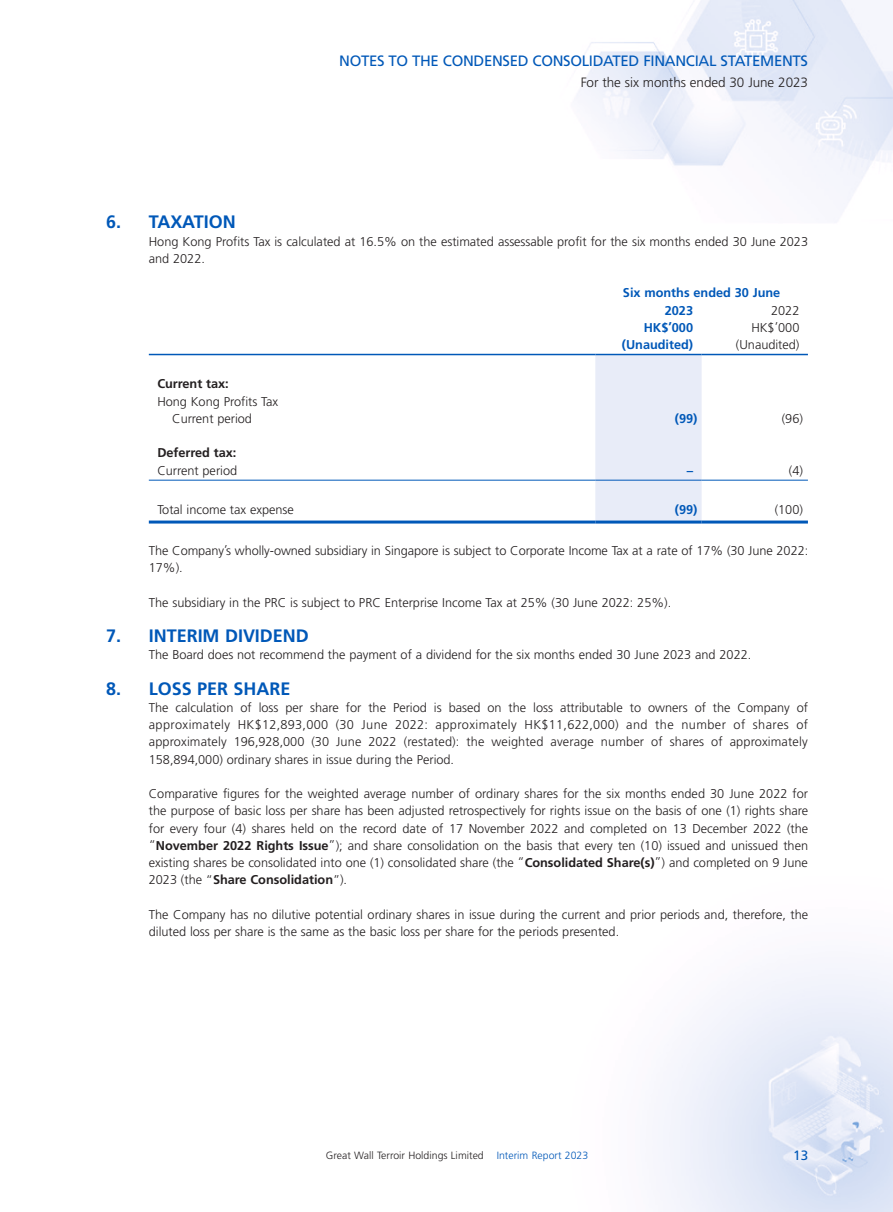
<style>
.page{position:relative;width:893px;height:1212px;background:#fff}
.page>*{position:absolute;margin:0;border:0;box-sizing:border-box;transform-origin:0 0}
.Heading_1{font:700 18px "Frutiger LT Std";color:#0058b8}
.t1{font:15px "Frutiger LT Std";letter-spacing:-.02em;color:#0058b8}
.t2{font:300 13.5px "Frutiger LT Std";letter-spacing:-.005em;color:#231f20}
.t3{font:13.5px "Frutiger LT Std";color:#0058b8}
.Body_Text{font:300 12.75px/17.2px "Frutiger LT Std";color:#231f20}
.Body_Text-2{font:700 12.75px "Frutiger LT Std";color:#0058b8}
.Body_Text-3{font:700 12.75px "Frutiger LT Std";color:#231f20}
.t4{font:300 10.5px "Frutiger LT Std";letter-spacing:.005em;color:#231f20}
.s1{font-weight:700}
.s2{color:#0058b8}
</style>
<div class="page">
<img style="left:148px;top:0;width:745px;height:1212px">
<div style="left:595px;top:355px;width:107px;height:165px;background:#e8ecf8"></div>
<hr style="left:149px;top:354px;width:446px;height:1px;background:#0058b8">
<hr style="left:595px;top:354px;width:107px;height:1px;background:#0058b8">
<hr style="left:702px;top:354px;width:106px;height:1px;background:#0058b8">
<hr style="left:149px;top:480px;width:446px;height:1px;background:#0058b8">
<hr style="left:595px;top:480px;width:107px;height:1px;background:#0058b8">
<hr style="left:702px;top:480px;width:106px;height:1px;background:#0058b8">
<hr style="left:149px;top:520px;width:446px;height:3px;background:#0058b8">
<hr style="left:595px;top:520px;width:107px;height:3px;background:#0058b8">
<hr style="left:702px;top:520px;width:106px;height:3px;background:#0058b8">
<p class="t1" style="left:339px;top:52px;width:470px">NOTES TO THE CONDENSED CONSOLIDATED FINANCIAL STATEMENTS</p>
<p class="t2" style="left:581px;top:75px;width:229px">For the six months ended 30 June 2023</p>
<p class="Heading_1" style="left:106px;top:212px;width:131px">6. TAXATION</p>
<p class="Body_Text" style="left:149px;top:233px;width:661px">Hong Kong Profits Tax is calculated at 16.5% on the estimated assessable profit for the six months ended 30 June 2023 and 2022.</p>
<p class="Body_Text-2" style="left:623px;top:286px;width:159px">Six months ended 30 June</p>
<p class="Body_Text-2" style="left:665px;top:303px;width:30px">2023</p>
<p class="Body_Text" style="left:771px;top:302px;width:30px">2022</p>
<p class="Body_Text-2" style="left:644px;top:320px;width:51px">HK$’000</p>
<p class="Body_Text" style="left:751px;top:319px;width:50px">HK$’000</p>
<p class="Body_Text-2" style="left:622px;top:337px;width:73px">(Unaudited)</p>
<p class="Body_Text" style="left:736px;top:336px;width:65px">(Unaudited)</p>
<p class="Body_Text-3" style="left:157px;top:376px;width:73px">Current tax:</p>
<p class="Body_Text" style="left:157px;top:393px;width:122px">Hong Kong Profits Tax</p>
<p class="Body_Text" style="left:172px;top:410px;width:81px">Current period</p>
<p class="Body_Text-2" style="left:675px;top:411px;width:24px">(99)</p>
<p class="Body_Text" style="left:782px;top:410px;width:23px">(96)</p>
<p class="Body_Text-3" style="left:157px;top:445px;width:81px">Deferred tax:</p>
<p class="Body_Text" style="left:157px;top:462px;width:81px">Current period</p>
<p class="Body_Text-2" style="left:687px;top:463px;width:8px">–</p>
<p class="Body_Text" style="left:789px;top:462px;width:16px">(4)</p>
<p class="Body_Text" style="left:157px;top:501px;width:138px">Total income tax expense</p>
<p class="Body_Text-2" style="left:675px;top:502px;width:24px">(99)</p>
<p class="Body_Text" style="left:775px;top:501px;width:30px">(100)</p>
<p class="Body_Text" style="left:149px;top:542px;width:661px">The Company’s wholly-owned subsidiary in Singapore is subject to Corporate Income Tax at a rate of 17% (30 June 2022:<br>17%).</p>
<p class="Body_Text" style="left:149px;top:594px;width:524px">The subsidiary in the PRC is subject to PRC Enterprise Income Tax at 25% (30 June 2022: 25%).</p>
<p class="Heading_1" style="left:106px;top:625px;width:204px">7. INTERIM DIVIDEND</p>
<p class="Body_Text" style="left:149px;top:646px;width:604px">The Board does not recommend the payment of a dividend for the six months ended 30 June 2023 and 2022.</p>
<p class="Heading_1" style="left:106px;top:678px;width:186px">8. LOSS PER SHARE</p>
<p class="Body_Text" style="left:149px;top:699px;width:661px;text-align:justify">The calculation of loss per share for the Period is based on the loss attributable to owners of the Company of approximately HK$12,893,000 (30 June 2022: approximately HK$11,622,000) and the number of shares of approximately 196,928,000 (30 June 2022 (restated): the weighted average number of shares of approximately 158,894,000) ordinary shares in issue during the Period.</p>
<p class="Body_Text" style="left:149px;top:785px;width:661px;text-align:justify">Comparative figures for the weighted average number of ordinary shares for the six months ended 30 June 2022 for the purpose of basic loss per share has been adjusted retrospectively for rights issue on the basis of one (1) rights share for every four (4) shares held on the record date of 17 November 2022 and completed on 13 December 2022 (the “<span class="s1">November 2022 Rights Issue</span>”); and share consolidation on the basis that every ten (10) issued and unissued then existing shares be consolidated into one (1) consolidated share (the “<span class="s1">Consolidated Share(s)</span>”) and completed on 9 June 2023 (the “<span class="s1">Share Consolidation</span>”).</p>
<p class="Body_Text" style="left:149px;top:906px;width:661px">The Company has no dilutive potential ordinary shares in issue during the current and prior periods and, therefore, the diluted loss per share is the same as the basic loss per share for the periods presented.</p>
<p class="t4" style="left:326px;top:1150px;width:264px">Great Wall Terroir Holdings Limited <span class="s2">Interim Report 2023</span></p>
<p class="t3" style="left:793px;top:1147px;width:17px">13</p>
</div>
